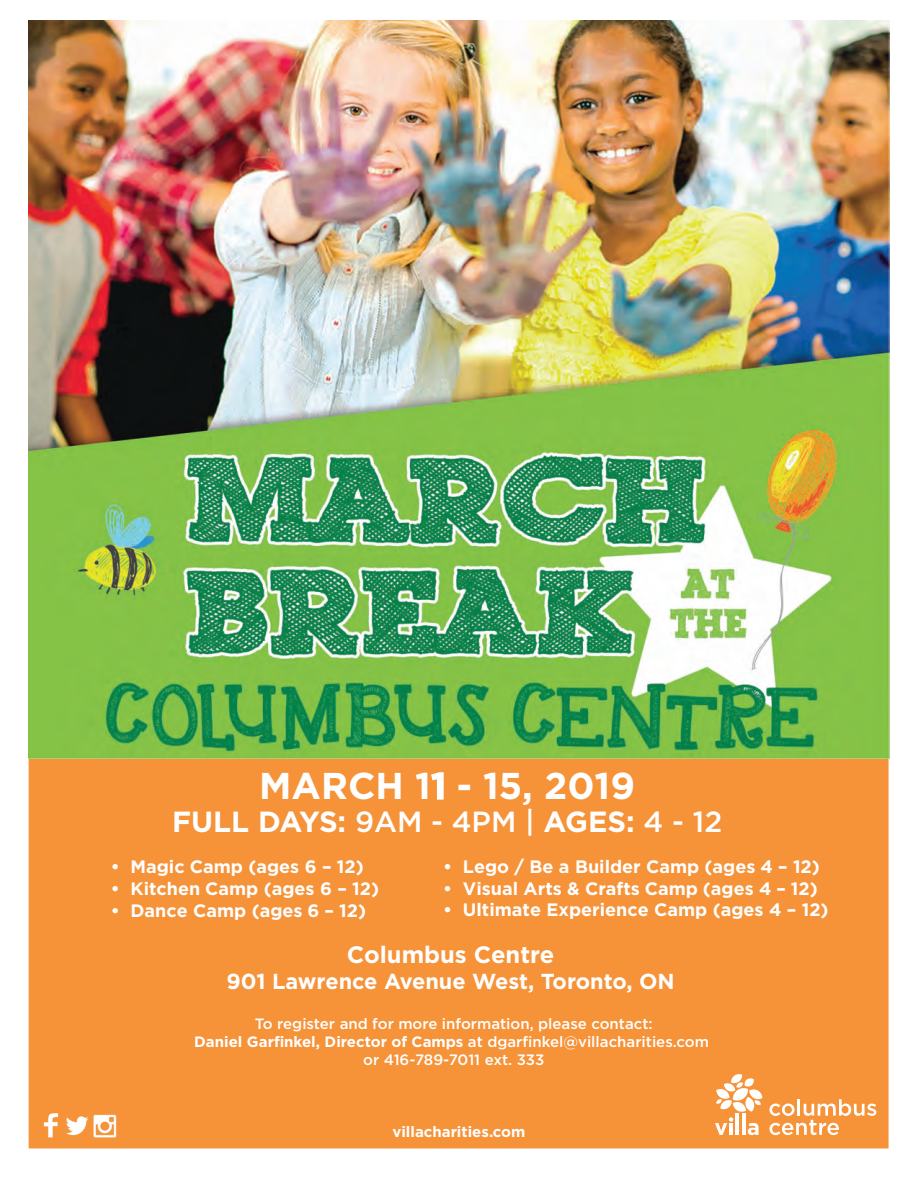
<style>
.page{position:relative;width:918px;height:1188px;background:#fff}
.page>*{position:absolute;margin:0;border:0;box-sizing:border-box;transform-origin:0 0}
.t1{font:700 37.35px "Gotham";color:#fff}
.t2{font:700 29.1px "Gotham";color:#fff}
.t3{font:700 23.7px "Gotham";color:#fff}
.t4{font:700 21.75px "Gotham";color:#fff}
.t5{font:700 18px "Gotham";color:#fff}
.t6{font:500 15px/18px "Gotham";color:#fff;text-align:center}
.t7{font:700 15px "Gotham";color:#fff}
.s1{font-weight:500}
.s2{font-weight:700}
</style>
<div class="page">
<div style="left:29px;top:735px;width:860px;height:413px;background:#f69238"></div>
<svg style="left:715px;top:1074px;width:47px;height:61px"></svg>
<svg style="left:769px;top:1099px;width:107px;height:36px"></svg>
<img style="left:43px;top:1113px;width:74px;height:25px">
<img style="left:28px;top:20px;width:862px;height:738px">
<h1 class="t1" style="left:259px;top:761px;width:377px">MARCH 11 - 15, 2019</h1>
<h2 class="t2" style="left:172px;top:803px;width:552px">FULL DAYS: <span class="s1">9AM - 4PM |</span> AGES: <span class="s1">4 - 12</span></h2>
<p class="t5" style="left:111px;top:855px;width:254px">• Magic Camp (ages 6 – 12)</p>
<p class="t5" style="left:111px;top:877px;width:270px">• Kitchen Camp (ages 6 – 12)</p>
<p class="t5" style="left:111px;top:898px;width:257px">• Dance Camp (ages 6 – 12)</p>
<p class="t5" style="left:443px;top:855px;width:378px">• Lego / Be a Builder Camp (ages 4 – 12)</p>
<p class="t5" style="left:443px;top:876px;width:376px">• Visual Arts &amp; Crafts Camp (ages 4 – 12)</p>
<p class="t5" style="left:443px;top:897px;width:387px">• Ultimate Experience Camp (ages 4 – 12)</p>
<h3 class="t3" style="left:347px;top:939px;width:209px">Columbus Centre</h3>
<p class="t4" style="left:226px;top:967px;width:450px">901 Lawrence Avenue West, Toronto, ON</p>
<p class="t6" style="left:194px;top:1014px;width:516px">To register and for more information, please contact:<br><span class="s2">Daniel Garfinkel, Director of Camps</span> at dgarfinkel@villacharities.com or 416-789-7011 ext. 333</p>
<p class="t7" style="left:392px;top:1121px;width:135px">villacharities.com</p>
</div>
